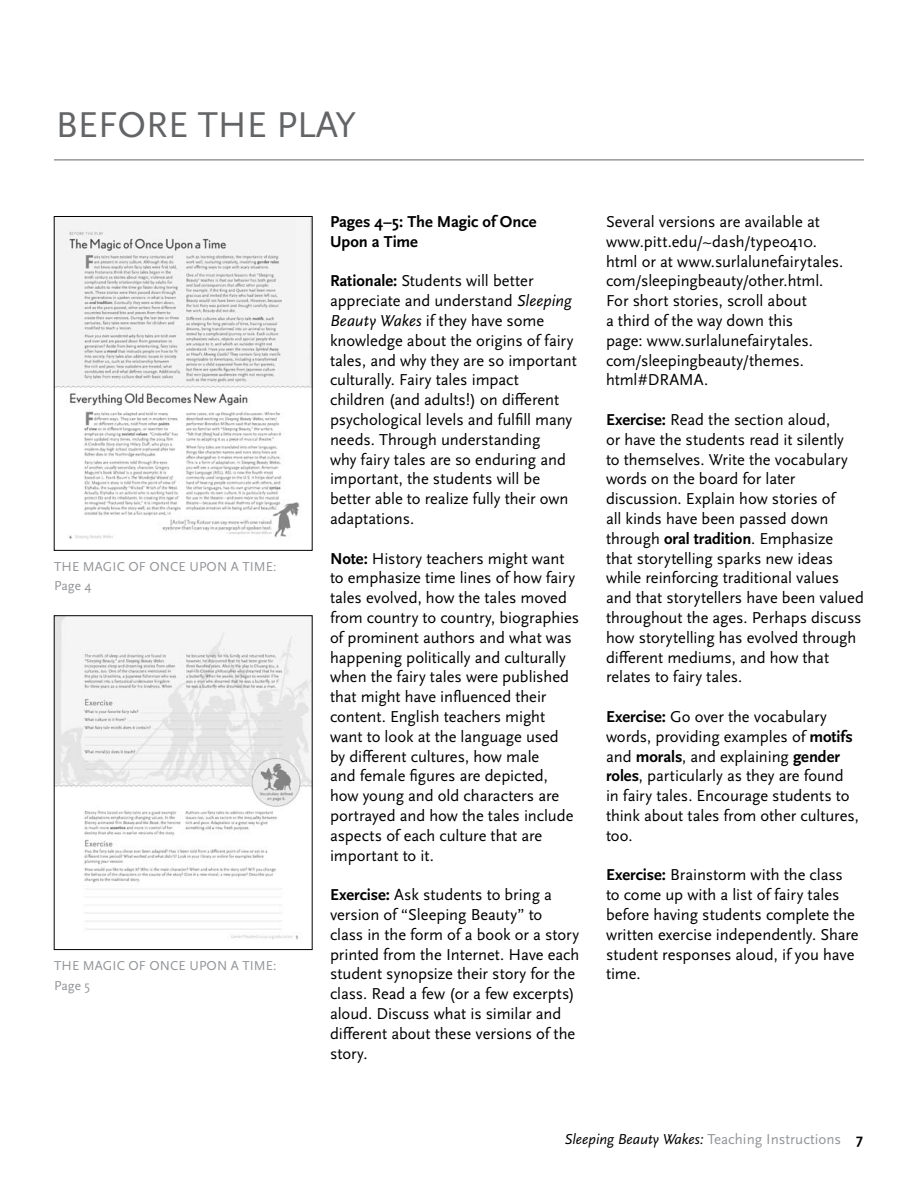
<style>
.page{position:relative;width:918px;height:1188px;background:#fff}
.page>*{position:absolute;margin:0;border:0;box-sizing:border-box;transform-origin:0 0}
.t1{font:37.5px "Scala Sans Pro";color:#636466}
.t2{font:16.5px/19.8px "Scala Sans Pro";letter-spacing:-.005em;color:#000}
.t3{font:700 16.5px/19.8px "Scala Sans Pro";letter-spacing:-.005em;color:#000}
.t4{font:italic 15px "Scala Sans Pro";color:#000}
.t5{font:13.5px "Scala Sans Pro";letter-spacing:.01em;color:#939598}
.s1{font-weight:700}
.s2{font-style:italic}
.s3{font-style:normal;color:#939598}
</style>
<div class="page">
<hr style="left:54px;top:160px;width:810px;height:1px;background:#636466">
<img style="left:56px;top:218px;width:254px;height:321px">
<div style="left:54px;top:216px;width:258px;height:335px;border:1px solid #000"></div>
<img style="left:56px;top:618px;width:254px;height:322px">
<h1 class="t1" style="left:56px;top:102px;width:302px">BEFORE THE PLAY</h1>
<p class="t5" style="left:54px;top:558px;width:145px">THE magic of once upo</p>
<p class="t5" style="left:217px;top:558px;width:61px">n atime:</p>
<p class="t5" style="left:54px;top:578px;width:39px">Page 4</p>
<p class="t5" style="left:54px;top:957px;width:145px">THE magic of once upo</p>
<p class="t5" style="left:217px;top:957px;width:61px">n atime:</p>
<p class="t5" style="left:54px;top:977px;width:38px">Page 5</p>
<p class="t3" style="left:330px;top:212px;width:208px">Pages 4–5: The Magic of Once<br>Upon a Time</p>
<p class="t2" style="left:330px;top:271px;width:248px"><span class="s1">Rationale:</span> Students will better appreciate and understand <span class="s2">Sleeping<br>Beauty Wakes</span> if they have some knowledge about the origins of fairy tales, and why they are so important culturally. Fairy tales impact children (and adults!) on different psychological levels and fulfill many needs. Through understanding<br>why fairy tales are so enduring and important, the students will be better able to realize fully their own adaptations.</p>
<p class="t2" style="left:330px;top:548px;width:251px"><span class="s1">Note:</span> History teachers might want to emphasize time lines of how fairy tales evolved, how the tales moved from country to country, biographies of prominent authors and what was happening politically and culturally when the fairy tales were published that might have influenced their content. English teachers might want to look at the language used<br>by different cultures, how male<br>and female figures are depicted, how young and old characters are portrayed and how the tales include aspects of each culture that are important to it.</p>
<p class="t2" style="left:330px;top:885px;width:251px"><span class="s1">Exercise:</span> Ask students to bring a version of “Sleeping Beauty” to class in the form of a book or a story printed from the I nternet. Have each student synopsize their story for the class. Read a few (or a few excerpts) aloud. Discuss what is similar and different about these versions of the story.</p>
<p class="t2" style="left:606px;top:212px;width:239px">Several versions are available at www.pitt.edu/~dash/type0410. html or at www.surlalunefairytales. com/sleepingbeauty/other.html.<br>For short stories, scroll about<br>a third of the way down this<br>page: www.surlalunefairytales. com/sleepingbeauty/themes. html#DRAMA.</p>
<p class="t2" style="left:606px;top:410px;width:259px"><span class="s1">Exercise:</span> Read the section aloud,<br>or have the students read it silently<br>to themselves. Write the vocabulary words on the board for later discussion. Explain how stories of<br>all kinds have been passed down through <span class="s1">oral tradition</span>. Emphasize that storytelling sparks new ideas while reinforcing traditional values and that storytellers have been valued throughout the ages. Perhaps discuss how storytelling has evolved through different mediums, and how that relates to fairy tales.</p>
<p class="t2" style="left:606px;top:707px;width:255px"><span class="s1">Exercise:</span> Go over the vocabulary words, providing examples of <span class="s1">motifs </span>and <span class="s1">morals</span>, and explaining <span class="s1">gender roles</span>, particularly as they are found in fairy tales. Encourage students to think about tales from other cultures, too.</p>
<p class="t2" style="left:606px;top:865px;width:254px"><span class="s1">Exercise:</span> Brainstorm with the class to come up with a list of fairy tales before having students complete the written exercise independently. Share student responses aloud, if you have time.</p>
<p class="t4" style="left:564px;top:1130px;width:278px">Sleeping Beauty Wakes: <span class="s3">Teaching I nstructions</span></p>
</div>
